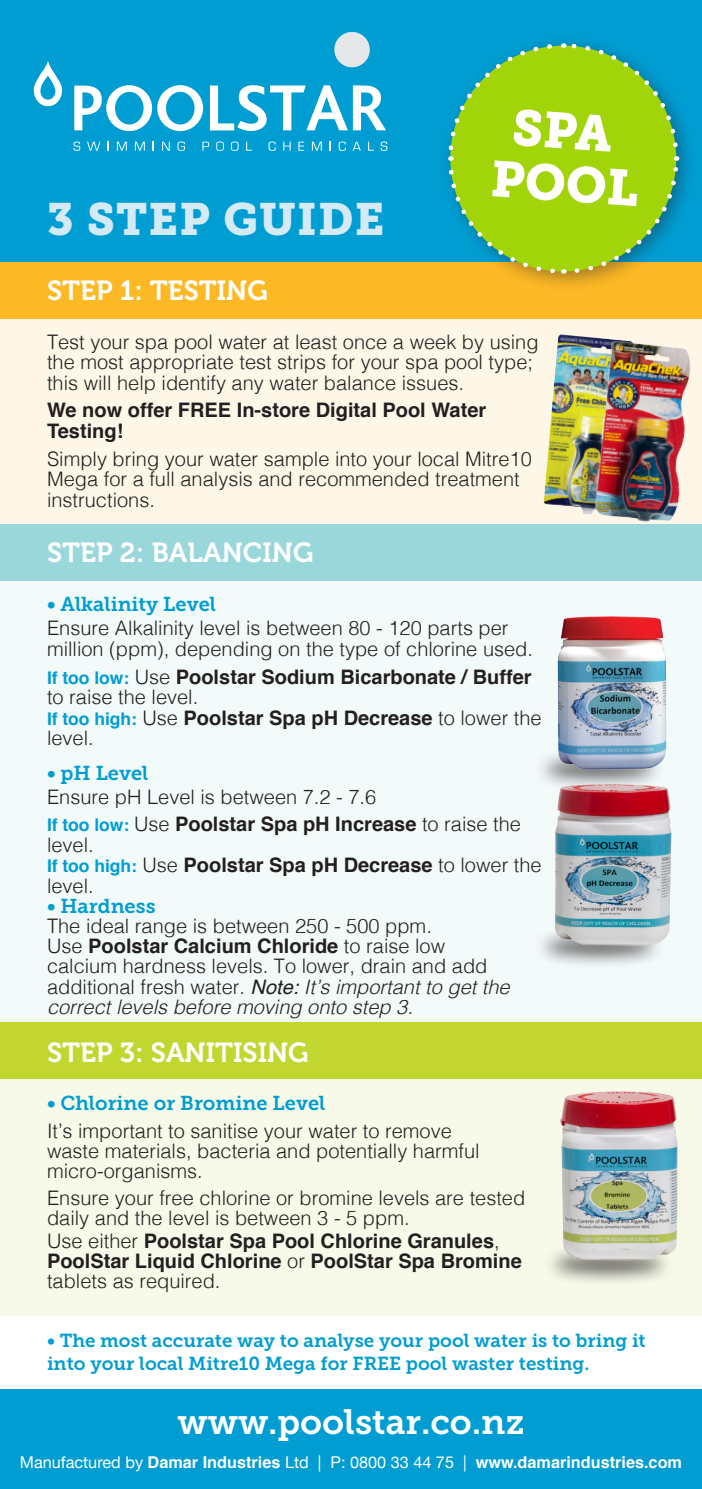
<style>
.page{position:relative;width:702px;height:1489px;background:#fff}
.page>*{position:absolute;margin:0;border:0;box-sizing:border-box;transform-origin:0 0}
.t1{font:50px/52.5px "Museo Slab 900";color:#fff;text-align:center}
.t2{font:45px "Museo Slab 900";letter-spacing:.025em;color:#d4ebf6}
.t3{font:35px "Museo Slab 700";color:#fff}
.t4{font:27.5px "Museo 700";color:#fff}
.t5{font:300 20px/20px "Helvetica";color:#231f20}
.t6{font:700 20px/20.5px "Helvetica";color:#231f20}
.t7{font:20px "Museo Slab 700";color:#009dd3}
.t8{font:18.75px/22.5px "Museo Slab 700";color:#009dd3}
.t9{font:700 16.25px "Helvetica";color:#fff}
.s1{font-size:17.5px;color:#009dd3}
.s2{font-weight:300}
.s3{font-family:"Museo Slab 700";font-weight:400;color:#009dd3}
.s4{font-weight:700}
.s5{font-weight:400;font-style:italic}
.s6{font-style:italic}
.s7{font-family:"Helvetica Neue";font-weight:400}
</style>
<div class="page">
<div style="left:0;top:0;width:702px;height:267px;background:#009dd3"></div>
<div style="left:0;top:1059px;width:702px;height:256px;background:#f7fae9"></div>
<div style="left:0;top:1389px;width:702px;height:99px;background:#009dd3"></div>
<div style="left:0;top:262px;width:702px;height:57px;background:#fcb825"></div>
<div style="left:0;top:319px;width:702px;height:205px;background:#fef6e7"></div>
<div style="left:0;top:583px;width:702px;height:446px;background:#f3fafa"></div>
<div style="left:0;top:524px;width:702px;height:57px;background:#99d7db"></div>
<div style="left:0;top:1022px;width:702px;height:57px;background:#c1d72f"></div>
<img style="left:543px;top:335px;width:17px;height:168px">
<div style="left:541px;top:1242px;width:134px;height:45px;background:#231f20;opacity:.75"></div>
<img style="left:547px;top:1091px;width:131px;height:180px">
<img style="left:541px;top:616px;width:126px;height:165px">
<div style="left:533px;top:924px;width:133px;height:45px;background:#231f20;opacity:.75"></div>
<div style="left:439px;top:34px;width:258px;height:259px;background:#231f20;opacity:.4"></div>
<div style="left:450px;top:46px;width:226px;height:225px;background:#a2d40a;border-radius:50%"></div>
<svg style="left:572px;top:156px;width:108px;height:119px"></svg>
<svg style="left:563px;top:41px;width:117px;height:109px"></svg>
<svg style="left:446px;top:41px;width:108px;height:120px"></svg>
<svg style="left:446px;top:167px;width:118px;height:109px"></svg>
<div style="left:334px;top:32px;width:36px;height:35px;background:#e6e7e9;border-radius:50%"></div>
<svg style="left:34px;top:61px;width:28px;height:45px"></svg>
<svg style="left:74px;top:85px;width:129px;height:46px"></svg>
<svg style="left:210px;top:85px;width:176px;height:46px"></svg>
<svg style="left:73px;top:142px;width:7px;height:9px"></svg>
<svg style="left:87px;top:142px;width:13px;height:9px"></svg>
<svg style="left:117px;top:142px;width:10px;height:9px"></svg>
<svg style="left:135px;top:142px;width:10px;height:9px"></svg>
<svg style="left:162px;top:142px;width:8px;height:9px"></svg>
<svg style="left:177px;top:142px;width:8px;height:9px"></svg>
<svg style="left:202px;top:142px;width:7px;height:9px"></svg>
<svg style="left:216px;top:142px;width:8px;height:9px"></svg>
<svg style="left:231px;top:142px;width:7px;height:9px"></svg>
<svg style="left:246px;top:142px;width:6px;height:9px"></svg>
<svg style="left:268px;top:142px;width:8px;height:9px"></svg>
<svg style="left:283px;top:142px;width:7px;height:9px"></svg>
<svg style="left:298px;top:142px;width:6px;height:9px"></svg>
<svg style="left:312px;top:142px;width:10px;height:9px"></svg>
<svg style="left:338px;top:142px;width:8px;height:9px"></svg>
<svg style="left:352px;top:142px;width:9px;height:9px"></svg>
<svg style="left:368px;top:142px;width:6px;height:9px"></svg>
<svg style="left:380px;top:142px;width:7px;height:9px"></svg>
<img style="left:589px;top:337px;width:102px;height:185px">
<img style="left:548px;top:779px;width:124px;height:176px">
<p class="t2" style="left:47px;top:193px;width:339px">3 STEP GUIDE</p>
<p class="t1" style="left:496px;top:100px;width:149px;rotate:4deg">SPA<br>POOL</p>
<p class="t4" style="left:47px;top:275px;width:222px">STEP 1: TESTING</p>
<p class="t5" style="left:47px;top:330px;width:493px">Test your spa pool water at least once a week by using the most appropriate test strips for your spa pool type; this will help identify any water balance issues.</p>
<p class="t6" style="left:47px;top:400px;width:440px">We now offer FREE In-store Digital Pool Water<br>Testing!</p>
<p class="t5" style="left:47px;top:446px;width:486px">Simply bring your water sample into your local Mitre10<br>Mega for a full analysis and recommended treatment instructions.</p>
<p class="t4" style="left:47px;top:537px;width:268px">STEP 2: BALANCING</p>
<p class="t7" style="left:47px;top:593px;width:170px">• Alkalinity Level</p>
<p class="t5" style="left:47px;top:616px;width:487px">Ensure Alkalinity level is between 80 - 120 parts per million (ppm), depending on the type of chlorine used.</p>
<p class="t6" style="left:47px;top:666px;width:486px"><span class="s1">If too low:</span> <span class="s2">Use</span> Poolstar Sodium Bicarbonate / Buffer <span class="s2">to raise the level.</span></p>
<p class="t6" style="left:47px;top:707px;width:496px"><span class="s1">If too high:</span> <span class="s2">Use</span> Poolstar Spa pH Decrease <span class="s2">to lower the level.</span></p>
<p class="t7" style="left:47px;top:761px;width:103px">• pH Level</p>
<p class="t5" style="left:47px;top:785px;width:331px">Ensure pH Level is between 7.2 - 7.6</p>
<p class="t6" style="left:47px;top:814px;width:475px"><span class="s1">If too low:</span> <span class="s2">Use</span> Poolstar Spa pH Increase <span class="s2">to raise the level.</span></p>
<p class="t6" style="left:47px;top:855px;width:496px"><span class="s1">If too high:</span> <span class="s2">Use</span> Poolstar Spa pH Decrease <span class="s2">to lower the level.</span></p>
<p class="t5" style="left:47px;top:894px;width:464px"><span class="s3">• Hardness<br></span>The ideal range is between 250 - 500 ppm.<br>Use <span class="s4">Poolstar Calcium Chloride</span> to raise low calcium hardness levels. To lower, drain and add additional fresh water. <span class="s5">Note:</span> <span class="s6">It’s important to get the correct levels before moving onto step 3.</span></p>
<p class="t4" style="left:47px;top:1037px;width:263px">STEP 3: SANITISING</p>
<p class="t7" style="left:47px;top:1092px;width:280px">• Chlorine or Bromine Level</p>
<p class="t5" style="left:47px;top:1118px;width:434px">It’s important to sanitise your water to remove waste materials, bacteria and potentially harmful micro-organisms.</p>
<p class="t5" style="left:47px;top:1186px;width:479px">Ensure your free chlorine or bromine levels are tested daily and the level is between 3 - 5 ppm.</p>
<p class="t6" style="left:47px;top:1231px;width:476px"><span class="s2">Use either</span> Poolstar Spa Pool Chlorine Granules<span class="s2">,<br></span>PoolStar Liquid Chlorine <span class="s2">or</span> PoolStar Spa Bromine <span class="s2">tablets as required.</span></p>
<p class="t8" style="left:47px;top:1329px;width:600px">• The most accurate way to analyse your pool water is to bring it into your local Mitre10 Mega for FREE pool waster testing.</p>
<p class="t3" style="left:177px;top:1401px;width:348px">www.poolstar.co.nz</p>
<p class="t9" style="left:20px;top:1449px;width:663px"><span class="s7">Manufactured by</span> Damar Industries <span class="s7">Ltd | P: 0800 33 44 75 |</span> www.damarindustries.com</p>
</div>
